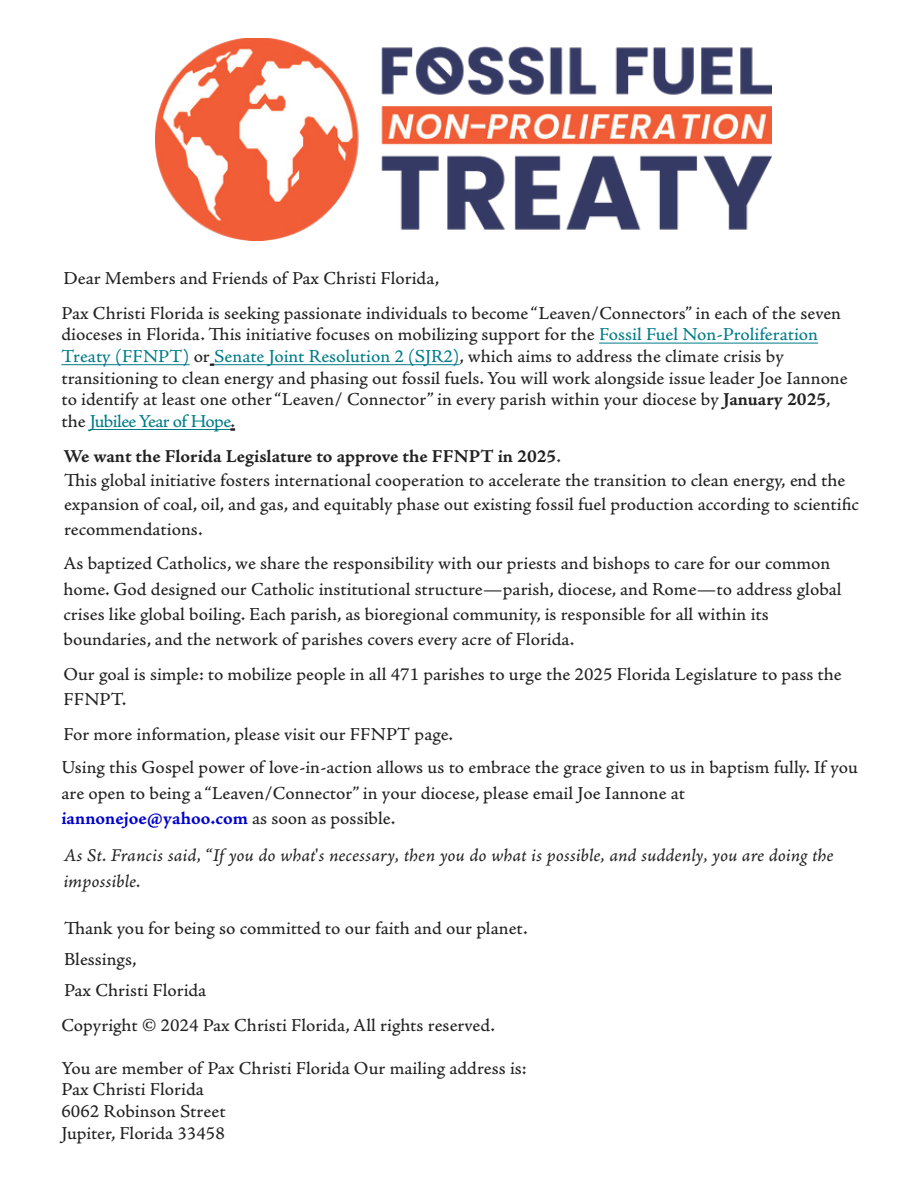
<style>
.page{position:relative;width:918px;height:1188px;background:#fff}
.page>*{position:absolute;margin:0;border:0;box-sizing:border-box;transform-origin:0 0}
.t1{font:18px/21.6px "Adobe Jenson Pro Capt";color:#212121}
.t2{font:18px/25.3px "Adobe Jenson Pro It Capt";color:#212121}
.t3{font:18px "Adobe Jenson Pro Bold Capt";color:#212121}
.t4{font:18px "Adobe Jenson Pro Bold Capt";color:#00c}
.s1{color:#007c89}
.s2{font-family:"Adobe Jenson Pro Bold Capt"}
.s3{font-family:"Adobe Jenson Pro Capt"}
.s4{font-family:"Adobe Jenson Pro Capt";color:#212121}
</style>
<div class="page">
<img style="left:156px;top:38px;width:615px;height:203px">
<hr style="left:90px;top:429px;width:140px;height:1px;background:#007c89">
<hr style="left:214px;top:364px;width:246px;height:1px;background:#007c89">
<hr style="left:61px;top:364px;width:129px;height:1px;background:#007c89">
<hr style="left:599px;top:343px;width:219px;height:1px;background:#007c89">
<p class="t1" style="left:61px;top:262px;width:781px;line-height:34.7px">Dear Members and Friends of Pax Christi Florida,<br>Pax Christi Florida is seeking passionate individuals to become “Leaven/Connectors” in each of the seven</p>
<p class="t1" style="left:61px;top:325px;width:788px">dioceses in Florida. This initiative focuses on mobilizing support for the <span class="s1">Fossil Fuel Non-Proliferation Treaty (FFNPT)</span> or <span class="s1">Senate Joint Resolution 2 (SJR2)</span>, which aims to address the climate crisis by transitioning to clean energy and phasing out fossil fuels. You will work alongside issue leader Joe Iannone to identify at least one other “Leaven/ Connector” in every parish within your diocese by <span class="s2">January 2025</span>, the <span class="s1">Jubilee Year of Hope</span>.</p>
<p class="t3" style="left:63px;top:445px;width:499px">We want the Florida Legislature to approve the FFNPT in 2025<span class="s3">.</span></p>
<p class="t1" style="left:64px;top:469px;width:796px;line-height:24.3px">This global initiative fosters international cooperation to accelerate the transition to clean energy, end the expansion of coal, oil, and gas, and equitably phase out existing fossil fuel production according to scientific recommendations.</p>
<p class="t1" style="left:63px;top:551px;width:780px;line-height:25.3px">As baptized Catholics, we share the responsibility with our priests and bishops to care for our common home. God designed our Catholic institutional structure—parish, diocese, and Rome—to address global crises like global boiling. Each parish, as bioregional community, is responsible for all within its boundaries, and the network of parishes covers every acre of Florida.</p>
<p class="t1" style="left:63px;top:662px;width:780px;line-height:25.2px">Our goal is simple: to mobilize people in all 471 parishes to urge the 2025 Florida Legislature to pass the<br>FFNPT.</p>
<p class="t1" style="left:61px;top:718px;width:798px;line-height:33.5px">For more information, please visit our FFNPT page.<br>Using this Gospel power of love-in-action allows us to embrace the grace given to us in baptism fully. If you</p>
<p class="t1" style="left:61px;top:783px;width:625px">are open to being a “Leaven/Connector” in your diocese, please email Joe Iannone at</p>
<p class="t4" style="left:61px;top:807px;width:335px">iannonejoe@yahoo.com <span class="s4">as soon as possible.</span></p>
<p class="t2" style="left:63px;top:844px;width:772px">As St. Francis said, “If you do what<span class="s3">'</span>s necessary, then you do what is possible, and suddenly, you are doing the impossible.</p>
<p class="t1" style="left:64px;top:913px;width:465px;line-height:31.2px">Thank you for being so committed to our faith and our planet.<br>Blessings,<br>Pax Christi Florida</p>
<p class="t1" style="left:61px;top:1015px;width:435px">Copyright © 2024 Pax Christi Florida, All rights reserved.</p>
<p class="t1" style="left:61px;top:1058px;width:467px">You are member of Pax Christi Florida Our mailing address is:<br>Pax Christi Florida<br>6062 Robinson Street<br>Jupiter, Florida 33458</p>
</div>
